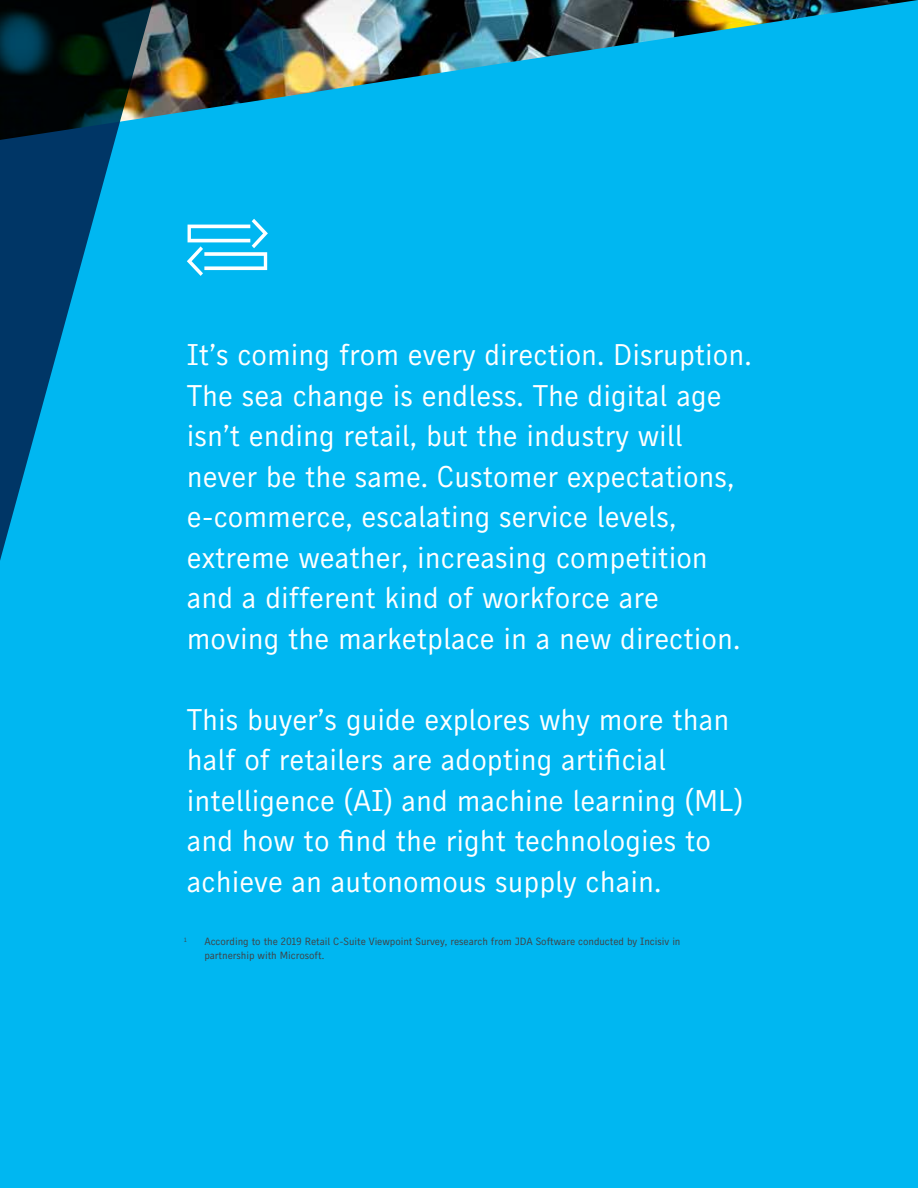
<style>
.page{position:relative;width:918px;height:1188px;background:#00b7f1}
.page>*{position:absolute;margin:0;border:0;box-sizing:border-box;transform-origin:0 0}
.t1{font:30px/40.5px "Skopex Gothic";color:#fff}
.t2{font:10.5px/13.5px "Skopex Gothic";letter-spacing:-.005em;color:#414042}
.t3{font:6.15px "Skopex Gothic";color:#414042}
</style>
<div class="page">
<svg style="left:187px;top:219px;width:81px;height:57px"></svg>
<svg style="left:0;top:0;width:157px;height:610px;background:#0274a0"></svg>
<p class="t1" style="left:187px;top:334px;width:566px">It’s coming from every direction. Disruption.<br>The sea change is endless. The digital age isn’t ending retail, but the industry will never be the same. Customer expectations, e-commerce, escalating service levels, extreme weather, increasing competition and a different kind of workforce are moving the marketplace in a new direction.</p>
<p class="t1" style="left:187px;top:698px;width:558px">This buyer’s guide explores why more than half of retailers are adopting artificial intelligence (AI) and machine learning (ML) and how to find the right technologies to achieve an autonomous supply chain.</p>
<p class="t3" style="left:184px;top:936px;width:4px">1</p>
<p class="t2" style="left:204px;top:935px;width:478px">According to the 2019 Retail C-Suite Viewpoint Survey, research from JDA Software conducted by Incisiv in partnership with Microsoft.</p>
</div>
